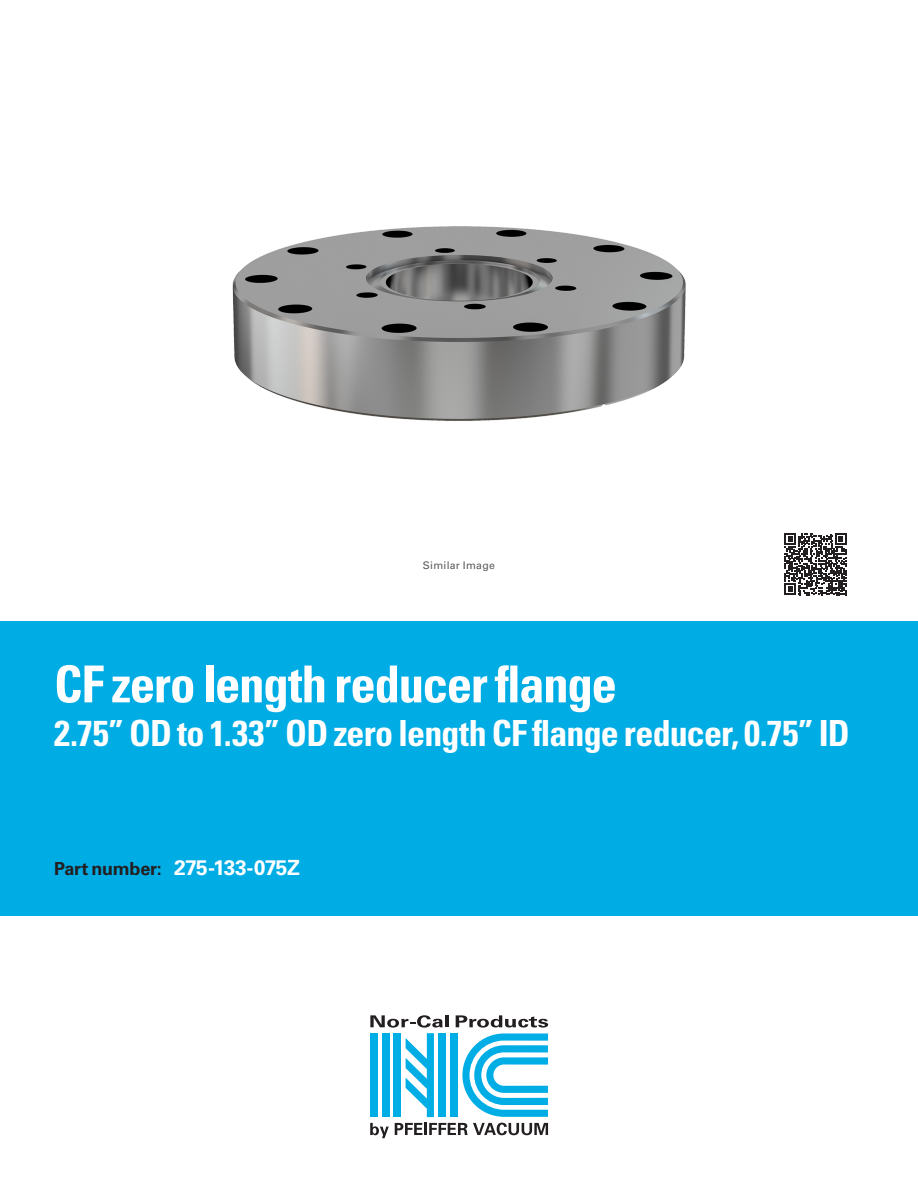
<style>
.page{position:relative;width:918px;height:1188px;background:#fff}
.page>*{position:absolute;margin:0;border:0;box-sizing:border-box;transform-origin:0 0}
.Cover_Page_-__Produc{font:700 condensed 51px "Univers LT Std";letter-spacing:-.025em;color:#fff}
.Cover_Page_-__Produc-2{font:700 condensed 36px "Univers LT Std";letter-spacing:-.02em;color:#fff}
.Column_C_-_Part_numb{font:700 21px "Univers LT Std";letter-spacing:-.025em;color:#fff}
.Part_number_-_Black{font:700 18px "Univers LT Std";letter-spacing:-.015em;color:#231f20}
.fine_Grey_print_7_pt{font:10.5px "Univers LT Std";letter-spacing:.025em;color:#58595b}
</style>
<div class="page">
<div style="left:0;top:621px;width:918px;height:295px;background:#00ace4"></div>
<div style="left:439px;top:1033px;width:7px;height:84px;background:#00ade5"></div>
<div style="left:450px;top:1033px;width:8px;height:84px;background:#00ade5"></div>
<svg style="left:370px;top:1123px;width:19px;height:15px"></svg>
<svg style="left:395px;top:1123px;width:153px;height:12px"></svg>
<svg style="left:370px;top:1015px;width:73px;height:102px"></svg>
<hr style="left:445px;top:1015px;width:4px;height:12px;background:#231f20">
<svg style="left:456px;top:1015px;width:92px;height:102px"></svg>
<img style="left:232px;top:226px;width:454px;height:195px">
<svg style="left:784px;top:533px;width:63px;height:62px"></svg>
<p class="fine_Grey_print_7_pt" style="left:423px;top:559px;width:74px">Similar Image</p>
<p class="Cover_Page_-__Produc" style="left:54px;top:653px;width:564px">CF zero length reducer flange</p>
<p class="Cover_Page_-__Produc-2" style="left:54px;top:711px;width:797px">2.75” OD to 1.33” OD zero length CF flange reducer, 0.75” ID</p>
<p class="Part_number_-_Black" style="left:54px;top:858px;width:109px">Part number:</p>
<p class="Column_C_-_Part_numb" style="left:174px;top:855px;width:128px">275-133-075Z</p>
</div>
